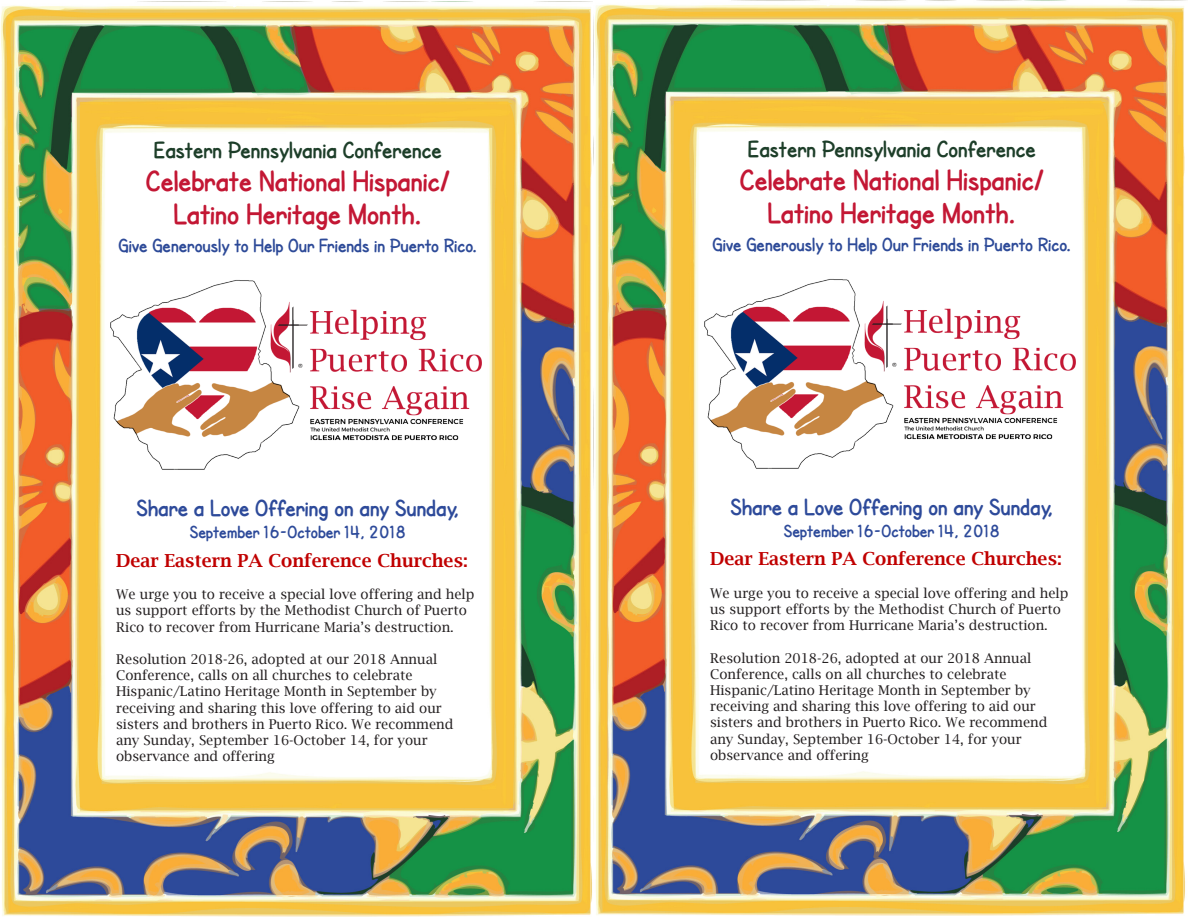
<style>
.page{position:relative;width:1188px;height:918px;background:#fff}
.page>*{position:absolute;margin:0;border:0;box-sizing:border-box;transform-origin:0 0}
.t1{font:700 30px/33px "SF Cartoonist Hand";color:#c31734;text-align:center}
.t2{font:700 24px "SF Cartoonist Hand";color:#2d4a9a}
.t3{font:700 24px "SF Cartoonist Hand";color:#1d3e29}
.t4{font:700 19.5px "SF Cartoonist Hand";color:#2d4a98}
.t5{font:600 18px "Lucida Bright";color:#c00000}
.t6{font:700 18px "SF Cartoonist Hand";color:#2d4a9a}
.t7{font:13.5px/16.2px "Lucida Bright";color:#231f20}
</style>
<div class="page">
<img style="left:0;top:1px;width:594px;height:916px">
<img style="left:107px;top:275px;width:377px;height:202px">
<img style="left:594px;top:0;width:592px;height:915px">
<img style="left:701px;top:274px;width:377px;height:202px">
<p class="t3" style="left:154px;top:136px;width:289px">Eastern Pennsylvania Conference</p>
<p class="t1" style="left:146px;top:164px;width:305px">Celebrate National Hispanic/<br>Latino Heritage Month.</p>
<p class="t4" style="left:118px;top:235px;width:360px">Give Generously to Help Our Friends in Puerto Rico.</p>
<p class="t2" style="left:136px;top:495px;width:324px">Share a Love Offering on any Sunday,</p>
<p class="t6" style="left:190px;top:522px;width:218px">September 16-October 14, 2018</p>
<p class="t5" style="left:116px;top:550px;width:353px">Dear Eastern PA Conference Churches:</p>
<p class="t7" style="left:116px;top:586px;width:360px">We urge you to receive a special love offering and help us support efforts by the Methodist Church of Puerto<br>Rico to recover from Hurricane Maria’s destruction.</p>
<p class="t7" style="left:116px;top:651px;width:339px">Resolution 2018-26, adopted at our 2018 Annual Conference, calls on all churches to celebrate Hispanic/Latino Heritage Month in September by receiving and sharing this love offering to aid our sisters and brothers in Puerto Rico. We recommend any Sunday, September 16-October 14, for your observance and offering</p>
<p class="t3" style="left:748px;top:135px;width:289px">Eastern Pennsylvania Conference</p>
<p class="t1" style="left:740px;top:163px;width:305px">Celebrate National Hispanic/<br>Latino Heritage Month.</p>
<p class="t4" style="left:712px;top:233px;width:360px">Give Generously to Help Our Friends in Puerto Rico.</p>
<p class="t2" style="left:730px;top:493px;width:324px">Share a Love Offering on any Sunday,</p>
<p class="t6" style="left:784px;top:520px;width:218px">September 16-October 14, 2018</p>
<p class="t5" style="left:710px;top:549px;width:353px">Dear Eastern PA Conference Churches:</p>
<p class="t7" style="left:710px;top:585px;width:360px">We urge you to receive a special love offering and help us support efforts by the Methodist Church of Puerto<br>Rico to recover from Hurricane Maria’s destruction.</p>
<p class="t7" style="left:710px;top:650px;width:339px">Resolution 2018-26, adopted at our 2018 Annual Conference, calls on all churches to celebrate Hispanic/Latino Heritage Month in September by receiving and sharing this love offering to aid our sisters and brothers in Puerto Rico. We recommend any Sunday, September 16-October 14, for your observance and offering</p>
</div>
